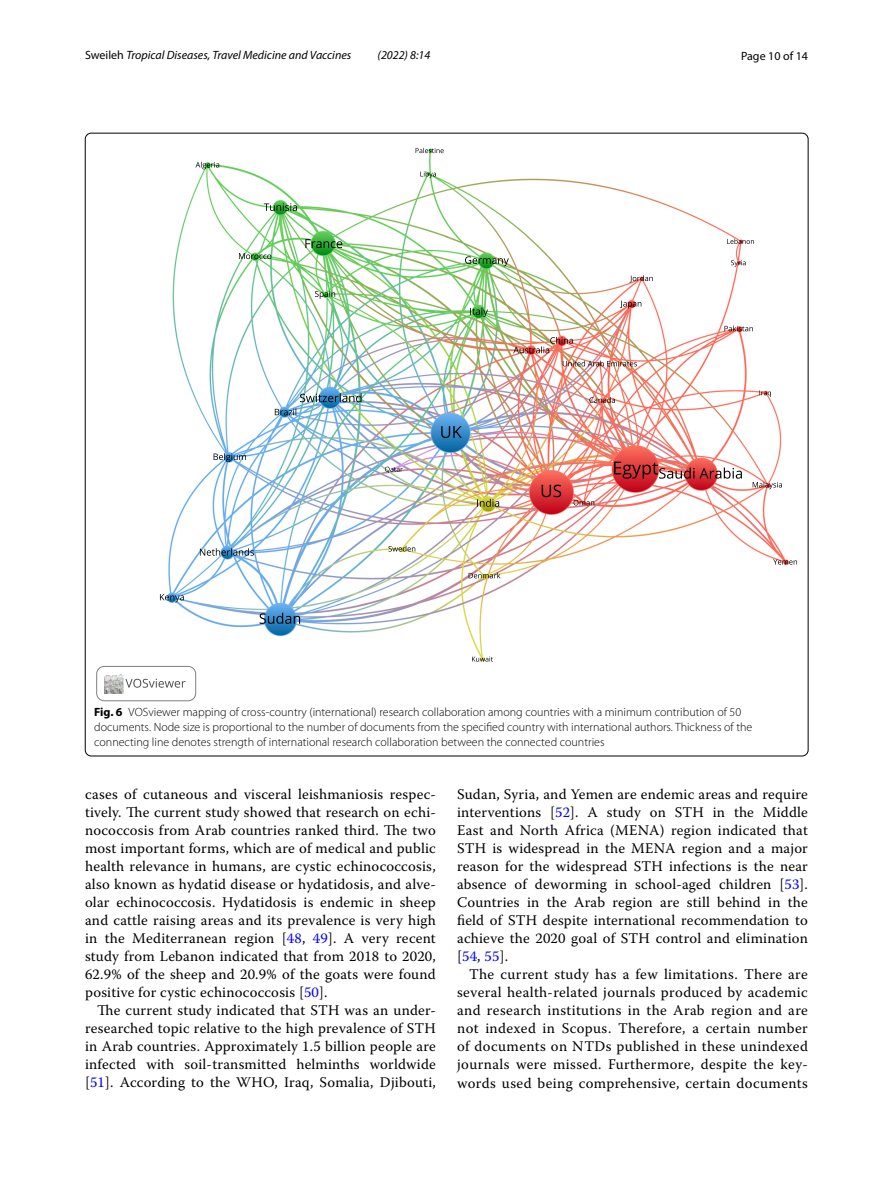
<style>
.page{position:relative;width:893px;height:1187px;background:#fff}
.page>*{position:absolute;margin:0;border:0;box-sizing:border-box;transform-origin:0 0}
.t1{font:14.7px/18px "Warnock Pro";letter-spacing:.015em;color:#000;text-align:justify}
.t2{font:300 12px/15px "Myriad Pro";color:#000}
.t3{font:italic 12px "Myriad Pro";color:#000}
.t4{font:12px "Myriad Pro";color:#000}
.s1{font-style:normal}
.s2{font-weight:700}
.s3{color:#00f}
</style>
<div class="page">
<img style="left:104px;top:147px;width:691px;height:546px">
<svg style="left:731px;top:260px;width:15px;height:7px"></svg>
<svg style="left:416px;top:148px;width:28px;height:5px"></svg>
<svg style="left:727px;top:239px;width:27px;height:5px"></svg>
<svg style="left:472px;top:656px;width:21px;height:5px"></svg>
<svg style="left:759px;top:390px;width:12px;height:7px"></svg>
<svg style="left:420px;top:171px;width:16px;height:7px"></svg>
<svg style="left:385px;top:466px;width:18px;height:7px"></svg>
<svg style="left:630px;top:275px;width:23px;height:7px"></svg>
<svg style="left:563px;top:360px;width:74px;height:6px"></svg>
<svg style="left:574px;top:500px;width:20px;height:5px"></svg>
<svg style="left:388px;top:545px;width:27px;height:6px"></svg>
<svg style="left:469px;top:572px;width:31px;height:6px"></svg>
<svg style="left:589px;top:397px;width:26px;height:6px"></svg>
<svg style="left:753px;top:481px;width:29px;height:8px"></svg>
<svg style="left:773px;top:559px;width:24px;height:5px"></svg>
<svg style="left:724px;top:325px;width:29px;height:6px"></svg>
<svg style="left:196px;top:162px;width:23px;height:7px"></svg>
<svg style="left:315px;top:291px;width:20px;height:8px"></svg>
<svg style="left:620px;top:300px;width:21px;height:8px"></svg>
<svg style="left:239px;top:253px;width:32px;height:6px"></svg>
<svg style="left:160px;top:594px;width:24px;height:8px"></svg>
<svg style="left:513px;top:337px;width:60px;height:16px"></svg>
<svg style="left:214px;top:453px;width:32px;height:9px"></svg>
<svg style="left:275px;top:408px;width:21px;height:7px"></svg>
<svg style="left:470px;top:307px;width:18px;height:10px"></svg>
<svg style="left:200px;top:548px;width:54px;height:7px"></svg>
<svg style="left:264px;top:203px;width:33px;height:8px"></svg>
<svg style="left:477px;top:499px;width:22px;height:8px"></svg>
<svg style="left:465px;top:256px;width:44px;height:10px"></svg>
<svg style="left:300px;top:393px;width:62px;height:9px"></svg>
<svg style="left:305px;top:239px;width:37px;height:9px"></svg>
<svg style="left:260px;top:612px;width:40px;height:12px"></svg>
<svg style="left:441px;top:426px;width:21px;height:12px"></svg>
<svg style="left:542px;top:484px;width:19px;height:13px"></svg>
<svg style="left:614px;top:461px;width:128px;height:17px"></svg>
<svg style="left:125px;top:678px;width:61px;height:9px"></svg>
<div style="left:96px;top:666px;width:100px;height:35px;border:1px solid #808080;border-radius:8px"></div>
<p class="t3" style="left:85px;top:48px;width:268px"><span class="s1">Sweileh</span> Tropical Diseases, Travel Medicine and Vaccines</p>
<p class="t3" style="left:378px;top:48px;width:54px">(2022) 8:14</p>
<p class="t4" style="left:741px;top:48px;width:68px">Page 10 of 14</p>
<p class="t2" style="left:94px;top:705px;width:660px"><span class="s2">Fig. 6</span> VOSviewer mapping of cross-country (international) research collaboration among countries with a minimum contribution of 50 documents. Node size is proportional to the number of documents from the specified country with international authors. Thickness of the connecting line denotes strength of international research collaboration between the connected countries</p>
<p class="t1" style="left:85px;top:785px;width:352px">cases of cutaneous and visceral leishmaniosis respec&shy;tively. The current study showed that research on echi&shy;nococcosis from Arab countries ranked third. The two most important forms, which are of medical and public health relevance in humans, are cystic echinococcosis, also known as hydatid disease or hydatidosis, and alve&shy;olar echinococcosis. Hydatidosis is endemic in sheep and cattle raising areas and its prevalence is very high in the Mediterranean region [<span class="s3">48</span>, <span class="s3">49</span>]. A very recent study from Lebanon indicated that from 2018 to 2020, 62.9% of the sheep and 20.9% of the goats were found positive for cystic echinococcosis [<span class="s3">50</span>].</p>
<p class="t1" style="left:85px;top:1001px;width:352px;text-indent:12px">The current study indicated that STH was an under&shy;researched topic relative to the high prevalence of STH in Arab countries. Approximately 1.5 billion people are infected with soil-transmitted helminths worldwide [<span class="s3">51</span>]. According to the WHO, Iraq, Somalia, Djibouti,</p>
<p class="t1" style="left:457px;top:785px;width:352px">Sudan, Syria, and Yemen are endemic areas and require interventions [<span class="s3">52</span>]. A study on STH in the Middle East and North Africa (MENA) region indicated that STH is widespread in the MENA region and a major reason for the widespread STH infections is the near absence of deworming in school-aged children [<span class="s3">53</span>].<br>Countries in the Arab region are still behind in the field of STH despite international recommendation to achieve the 2020 goal of STH control and elimination [<span class="s3">54</span>, <span class="s3">55</span>].</p>
<p class="t1" style="left:457px;top:965px;width:352px;text-indent:12px">The current study has a few limitations. There are several health-related journals produced by academic and research institutions in the Arab region and are not indexed in Scopus. Therefore, a certain number of documents on NTDs published in these unindexed journals were missed. Furthermore, despite the key&shy;words used being comprehensive, certain documents</p>
</div>
